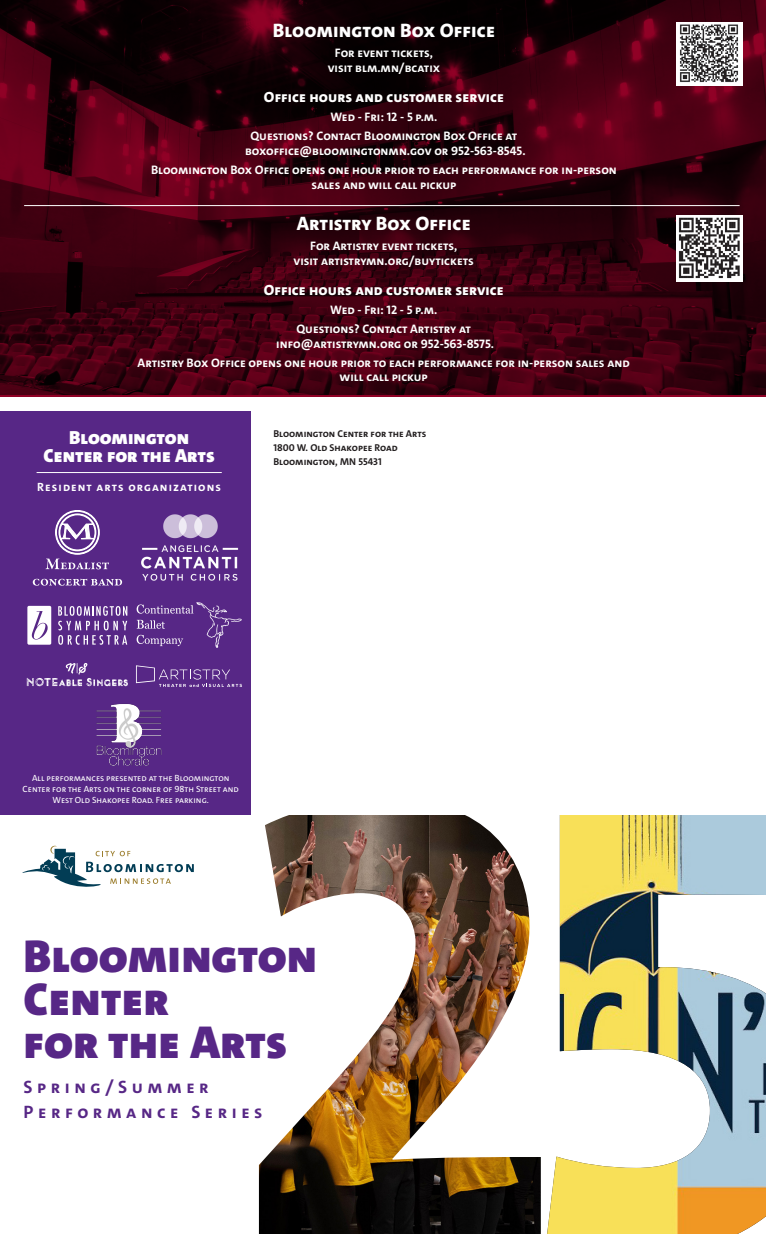
<style>
.page{position:relative;width:766px;height:1234px;background:#fff}
.page>*{position:absolute;margin:0;border:0;box-sizing:border-box;transform-origin:0 0}
.t1{font:900 46.5px/42.7px "The Sans";color:#572786}
.t2{font:800 19.5px "The Sans";letter-spacing:.005em;color:#fff}
.t3{font:900 19px "The Sans";color:#fff}
.t4{font:700 18px "The Sans";letter-spacing:.25em;color:#572786}
.t5{font:800 14.9px "The Sans";letter-spacing:.005em;color:#fff}
.t6{font:700 12.4px/14.9px "The Sans";color:#fff;text-align:center}
.t7{font:700 12px "The Sans";letter-spacing:.09em;color:#fff}
.t8{font:700 10px "The Sans";color:#231f20}
.t9{font:9px/10.8px "The Sans";color:#fff;text-align:center}
</style>
<div class="page">
<img style="left:259px;top:815px;width:282px;height:419px">
<img style="left:547px;top:815px;width:219px;height:419px">
<svg style="left:22px;top:846px;width:172px;height:41px"></svg>
<img style="left:0;top:0;width:766px;height:395px">
<img style="left:677px;top:216px;width:65px;height:66px">
<div style="left:0;top:411px;width:251px;height:404px;background:#572786"></div>
<img style="left:197px;top:603px;width:44px;height:45px">
<svg style="left:137px;top:604px;width:56px;height:10px"></svg>
<svg style="left:137px;top:620px;width:28px;height:9px"></svg>
<svg style="left:137px;top:635px;width:46px;height:11px"></svg>
<svg style="left:27px;top:663px;width:101px;height:23px"></svg>
<img style="left:96px;top:703px;width:66px;height:63px">
<svg style="left:136px;top:665px;width:106px;height:22px"></svg>
<svg style="left:46px;top:510px;width:63px;height:59px"></svg>
<svg style="left:33px;top:579px;width:89px;height:7px"></svg>
<hr style="left:37px;top:472px;width:185px;height:1px;background:#fff">
<img style="left:141px;top:514px;width:98px;height:67px">
<svg style="left:58px;top:606px;width:69px;height:39px"></svg>
<svg style="left:27px;top:606px;width:24px;height:39px"></svg>
<hr style="left:24px;top:205px;width:715px;height:1px;background:#fff">
<img style="left:677px;top:22px;width:66px;height:64px">
<svg style="left:0;top:0;width:5px;height:5px"></svg>
<svg style="left:760px;top:0;width:6px;height:5px"></svg>
<svg style="left:760px;top:1228px;width:6px;height:6px"></svg>
<p class="t2" style="left:273px;top:18px;width:224px">Bloomington Box Office</p>
<p class="t6" style="left:328px;top:46px;width:114px">For event tickets, visit blm.mn/bcatix</p>
<p class="t5" style="left:264px;top:87px;width:241px">Office hours and customer service</p>
<p class="t6" style="left:330px;top:109px;width:109px">Wed - Fri: 12 - 5 p.m.</p>
<p class="t6" style="left:245px;top:128px;width:282px">Questions? Contact Bloomington Box Office at boxoffice@bloomingtonmn.gov or 952-563-8545.</p>
<p class="t6" style="left:151px;top:162px;width:467px">Bloomington Box Office opens one hour prior to each performance for in-person sales and will call pickup</p>
<p class="t2" style="left:297px;top:211px;width:175px">Artistry Box Office</p>
<p class="t6" style="left:293px;top:239px;width:182px">For Artistry event tickets,<br>visit artistrymn.org/buytickets</p>
<p class="t5" style="left:264px;top:280px;width:241px">Office hours and customer service</p>
<p class="t6" style="left:330px;top:302px;width:109px">Wed - Fri: 12 - 5 p.m.</p>
<p class="t6" style="left:276px;top:321px;width:219px">Questions? Contact Artistry at info@artistrymn.org or 952-563-8575.</p>
<p class="t6" style="left:138px;top:355px;width:494px">Artistry Box Office opens one hour prior to each performance for in-person sales and will call pickup</p>
<p class="t3" style="left:69px;top:425px;width:121px">Bloomington</p>
<p class="t3" style="left:44px;top:443px;width:173px">Center for the Arts</p>
<p class="t7" style="left:37px;top:479px;width:185px">Resident arts organizations</p>
<p class="t8" style="left:273px;top:427px;width:154px">Bloomington Center for the Arts</p>
<p class="t8" style="left:273px;top:441px;width:126px">1800 W. Old Shakopee Road</p>
<p class="t8" style="left:273px;top:455px;width:110px">Bloomington, MN 55431</p>
<p class="t9" style="left:23px;top:773px;width:218px">All performances presented at the Bloomington<br>Center for the Arts on the corner of 98th Street and<br>West Old Shakopee Road. Free parking.</p>
<p class="t1" style="left:24px;top:935px;width:295px">Bloomington<br>Center</p>
<p class="t1" style="left:24px;top:1021px;width:265px">for the Arts</p>
<p class="t4" style="left:24px;top:1076px;width:187px">Spring/Summer</p>
<p class="t4" style="left:24px;top:1101px;width:240px">Performance Series</p>
</div>
